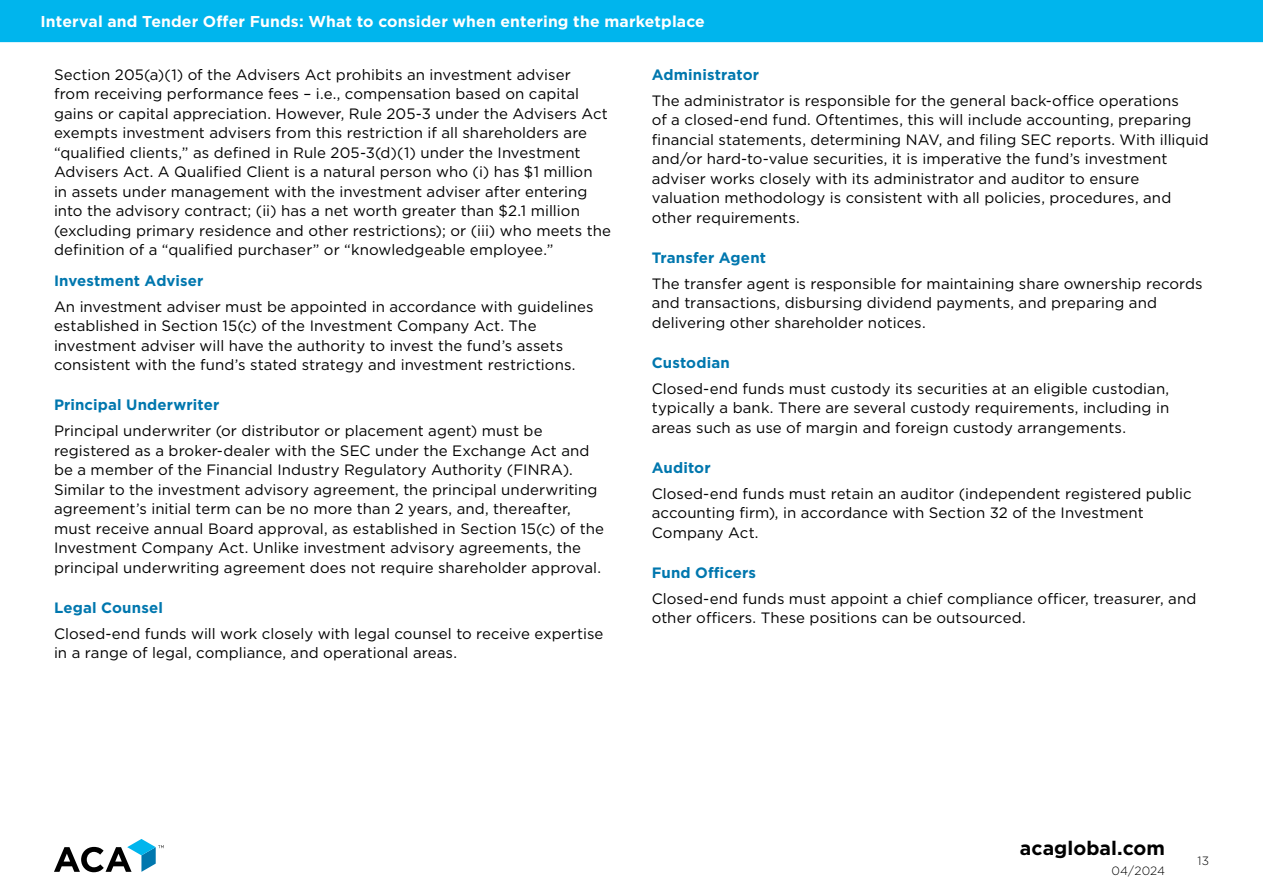
<style>
.page{position:relative;width:1263px;height:893px;background:#fff}
.page>*{position:absolute;margin:0;border:0;box-sizing:border-box;transform-origin:0 0}
.t1{font:700 19.5px "Gotham";color:#000}
.t2{font:700 15.75px "Gotham";letter-spacing:.01em;color:#fff}
.t3{font:15px/19.5px "Gotham";letter-spacing:.005em;color:#000}
.t4{font:700 15px "Gotham";letter-spacing:.01em;color:#0077ae}
.t5{font:300 12px "Gotham";letter-spacing:.01em;color:#000}
</style>
<div class="page">
<div style="left:0;top:0;width:1263px;height:42px;background:#00b5ed"></div>
<svg style="left:54px;top:839px;width:110px;height:33px"></svg>
<p class="t2" style="left:40px;top:11px;width:666px">Interval and Tender Offer Funds: What to consider when entering the marketplace</p>
<p class="t3" style="left:54px;top:64px;width:558px">Section 205(a)(1) of the Advisers Act prohibits an investment adviser<br>from receiving performance fees – i.e., compensation based on capital gains or capital appreciation. However, Rule 205-3 under the Advisers Act exempts investment advisers from this restriction if all shareholders are “qualified clients,” as defined in Rule 205-3(d)(1) under the Investment Advisers Act. A Qualified Client is a natural person who (i) has $1 million<br>in assets under management with the investment adviser after entering into the advisory contract; (ii) has a net worth greater than $2.1 million (excluding primary residence and other restrictions); or (iii) who meets the definition of a “qualified purchaser” or “knowledgeable employee.”</p>
<p class="t4" style="left:54px;top:270px;width:151px">Investment Adviser</p>
<p class="t3" style="left:54px;top:297px;width:541px">An investment adviser must be appointed in accordance with guidelines established in Section 15(c) of the Investment Company Act. The investment adviser will have the authority to invest the fund’s assets consistent with the fund’s stated strategy and investment restrictions.</p>
<p class="t4" style="left:54px;top:395px;width:167px">Principal Underwriter</p>
<p class="t3" style="left:54px;top:421px;width:551px">Principal underwriter (or distributor or placement agent) must be registered as a broker-dealer with the SEC under the Exchange Act and be a member of the Financial Industry Regulatory Authority (FINRA).<br>Similar to the investment advisory agreement, the principal underwriting agreement’s initial term can be no more than 2 years, and, thereafter, must receive annual Board approval, as established in Section 15(c) of the Investment Company Act. Unlike investment advisory agreements, the principal underwriting agreement does not require shareholder approval.</p>
<p class="t4" style="left:54px;top:597px;width:110px">Legal Counsel</p>
<p class="t3" style="left:54px;top:624px;width:551px">Closed-end funds will work closely with legal counsel to receive expertise in a range of legal, compliance, and operational areas.</p>
<p class="t4" style="left:652px;top:64px;width:109px">Administrator</p>
<p class="t3" style="left:652px;top:90px;width:559px">The administrator is responsible for the general back-office operations<br>of a closed-end fund. Oftentimes, this will include accounting, preparing financial statements, determining NAV, and filing SEC reports. With illiquid and/or hard-to-value securities, it is imperative the fund’s investment adviser works closely with its administrator and auditor to ensure valuation methodology is consistent with all policies, procedures, and other requirements.</p>
<p class="t4" style="left:652px;top:247px;width:116px">Transfer Agent</p>
<p class="t3" style="left:652px;top:273px;width:552px">The transfer agent is responsible for maintaining share ownership records and transactions, disbursing dividend payments, and preparing and delivering other shareholder notices.</p>
<p class="t4" style="left:652px;top:352px;width:80px">Custodian</p>
<p class="t3" style="left:652px;top:378px;width:519px;text-align:justify">Closed-end funds must custody its securities at an eligible custodian, typically a bank. There are several custody requirements, including in areas such as use of margin and foreign custody arrangements.</p>
<p class="t4" style="left:652px;top:457px;width:60px">Auditor</p>
<p class="t3" style="left:652px;top:483px;width:541px">Closed-end funds must retain an auditor (independent registered public accounting firm), in accordance with Section 32 of the Investment<br>Company Act.</p>
<p class="t4" style="left:652px;top:562px;width:106px">Fund Officers</p>
<p class="t3" style="left:652px;top:588px;width:546px">Closed-end funds must appoint a chief compliance officer, treasurer, and other officers. These positions can be outsourced.</p>
<h1 class="t1" style="left:1020px;top:835px;width:147px">acaglobal.com</h1>
<p class="t5" style="left:1111px;top:863px;width:55px">04/2024</p>
<p class="t5" style="left:1197px;top:853px;width:13px">13</p>
</div>
